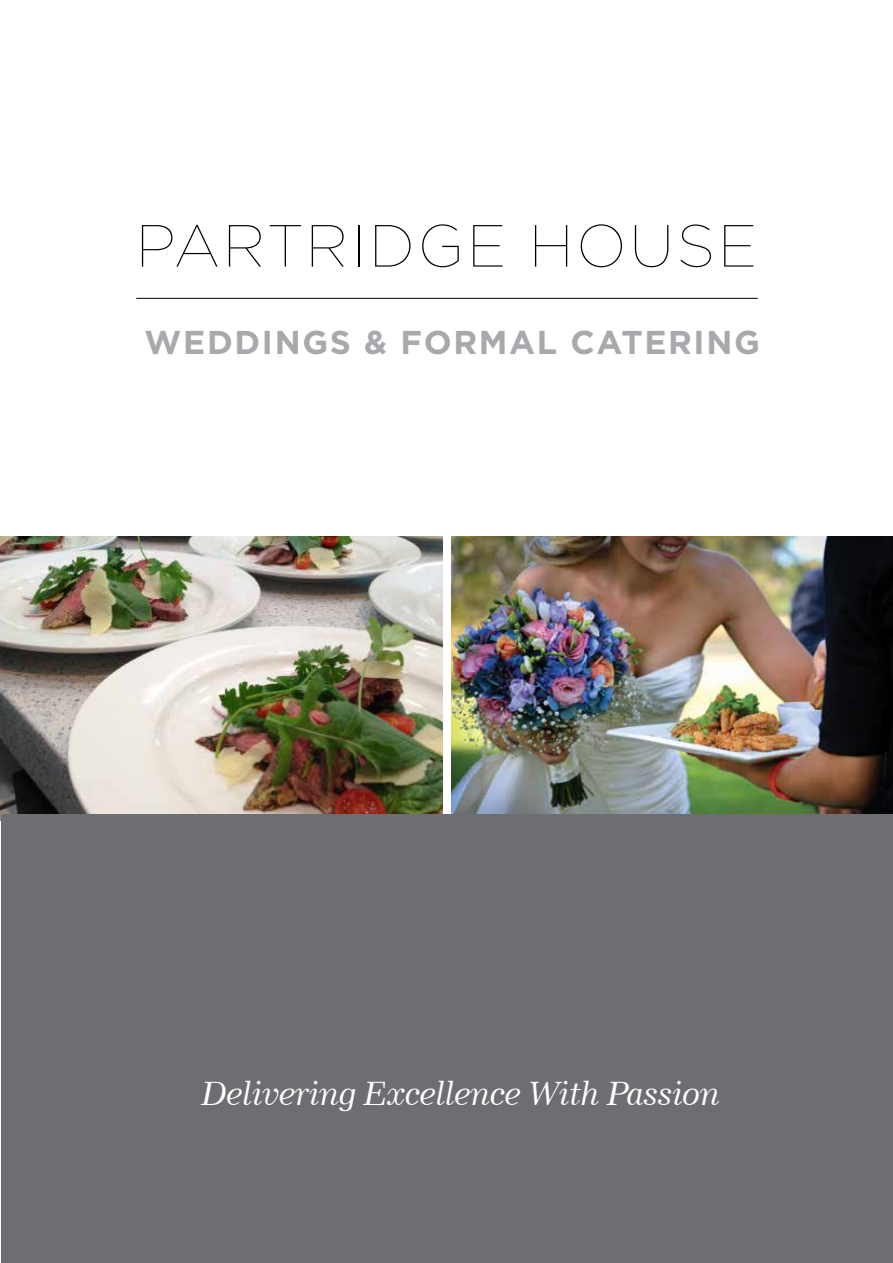
<style>
.page{position:relative;width:893px;height:1263px;background:#fff}
.page>*{position:absolute;margin:0;border:0;box-sizing:border-box;transform-origin:0 0}
.t1{font:100 59.4px "Gotham";letter-spacing:.05em;color:#000}
.t2{font:italic 33px "Modern 880 BT";letter-spacing:-.01em;color:#fff}
.t3{font:700 33px "Gotham";letter-spacing:.05em;color:#a7a9ac}
</style>
<div class="page">
<img style="left:0;top:537px;width:442px;height:283px">
<img style="left:452px;top:537px;width:441px;height:283px">
<hr style="left:136px;top:298px;width:622px;height:1px;background:#000">
<div style="left:1px;top:814px;width:891px;height:449px;background:#6d6e71"></div>
<h1 class="t1" style="left:136px;top:214px;width:623px">PARTRIDGE HOUSE</h1>
<p class="t3" style="left:145px;top:323px;width:617px">WEDDINGS &amp; FORMAL CATERING</p>
<p class="t2" style="left:202px;top:1073px;width:520px">Delivering Excellence With Passion</p>
</div>
